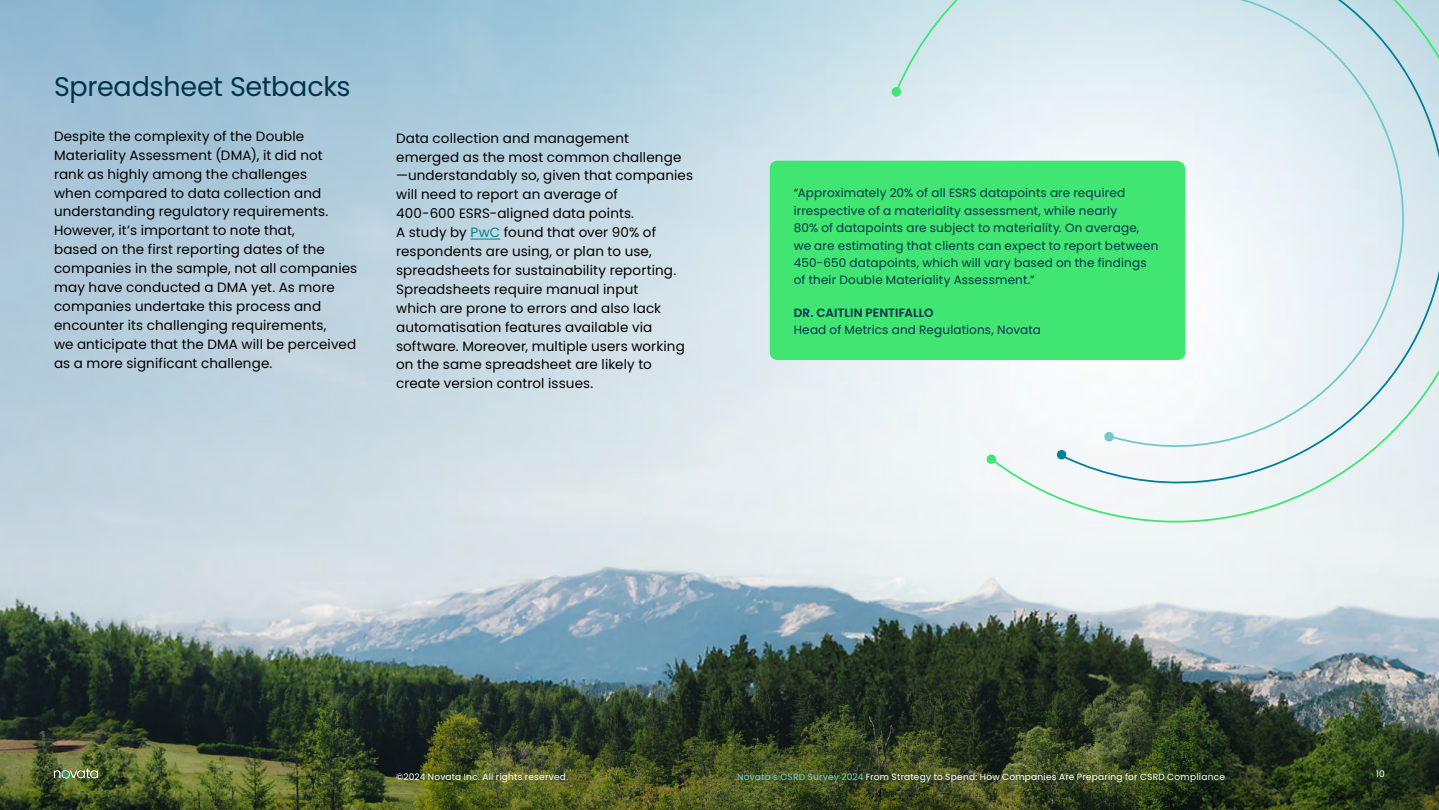
<style>
.page{position:relative;width:1439px;height:810px;background:#fff}
.page>*{position:absolute;margin:0;border:0;box-sizing:border-box;transform-origin:0 0}
.t1{font:27px "Poppins";letter-spacing:-.01em;color:#00344d}
.t2{font:13.5px/18.9px "Poppins";letter-spacing:.01em;color:#000}
.t3{font:12px/17.4px "Poppins";letter-spacing:.015em;color:#00344d}
.t4{font:600 12px "Poppins";letter-spacing:.005em;color:#00344d}
.t5{font:9px "Poppins";letter-spacing:.025em;color:#fff}
.s1{color:#008099}
.s2{color:#72c9ca}
</style>
<div class="page">
<img style="left:0;top:576px;width:1438px;height:234px">
<hr style="left:470px;top:239px;width:30px;height:1px;background:#008099">
<div style="left:770px;top:161px;width:124px;height:199px;background:#41e571"></div>
<img style="left:42px;top:758px;width:68px;height:31px">
<svg style="left:894px;top:0;width:544px;height:528px"></svg>
<div style="left:891px;top:87px;width:10px;height:10px;background:#41e571;border-radius:50%"></div>
<svg style="left:1033px;top:0;width:405px;height:486px"></svg>
<div style="left:1104px;top:432px;width:9px;height:9px;background:#72c9ca;border-radius:50%"></div>
<div style="left:1057px;top:450px;width:9px;height:9px;background:#008099;border-radius:50%"></div>
<div style="left:986px;top:454px;width:10px;height:10px;background:#41e571;border-radius:50%"></div>
<h1 class="t1" style="left:54px;top:71px;width:298px">Spreadsheet Setbacks</h1>
<p class="t2" style="left:54px;top:127px;width:305px">Despite the complexity of the Double Materiality Assessment (DMA), it did not<br>rank as highly among the challenges<br>when compared to data collection and understanding regulatory requirements.<br>However, it’s important to note that,<br>based on the first reporting dates of the companies in the sample, not all companies may have conducted a DMA yet. As more companies undertake this process and encounter its challenging requirements,<br>we anticipate that the DMA will be perceived as a more significant challenge.</p>
<p class="t2" style="left:396px;top:129px;width:298px">Data collection and management emerged as the most common challenge —understandably so, given that companies will need to report an average of<br>400-600 ESRS-aligned data points.<br>A study by <span class="s1">PwC</span> found that over 90% of respondents are using, or plan to use, spreadsheets for sustainability reporting.<br>Spreadsheets require manual input<br>which are prone to errors and also lack automatisation features available via software. Moreover, multiple users working on the same spreadsheet are likely to create version control issues.</p>
<p class="t3" style="left:794px;top:184px;width:366px">“Approximately 20% of all ESRS datapoints are required irrespective of a materiality assessment, while nearly<br>80% of datapoints are subject to materiality. On average, we are estimating that clients can expect to report between 450-650 datapoints, which will vary based on the findings of their Double Materiality Assessment.”</p>
<p class="t4" style="left:794px;top:306px;width:141px">DR. CAITLIN PENTIFALLO</p>
<p class="t3" style="left:794px;top:321px;width:248px">Head of Metrics and Regulations, Novata</p>
<p class="t5" style="left:396px;top:772px;width:174px">©2024 Novata Inc. All rights reserved.</p>
<p class="t5" style="left:737px;top:772px;width:489px"><span class="s2">Novata’s CSRD Survey 2024</span> From Strategy to Spend: How Companies Are Preparing for CSRD Compliance</p>
<p class="t5" style="left:1376px;top:769px;width:10px">10</p>
</div>
